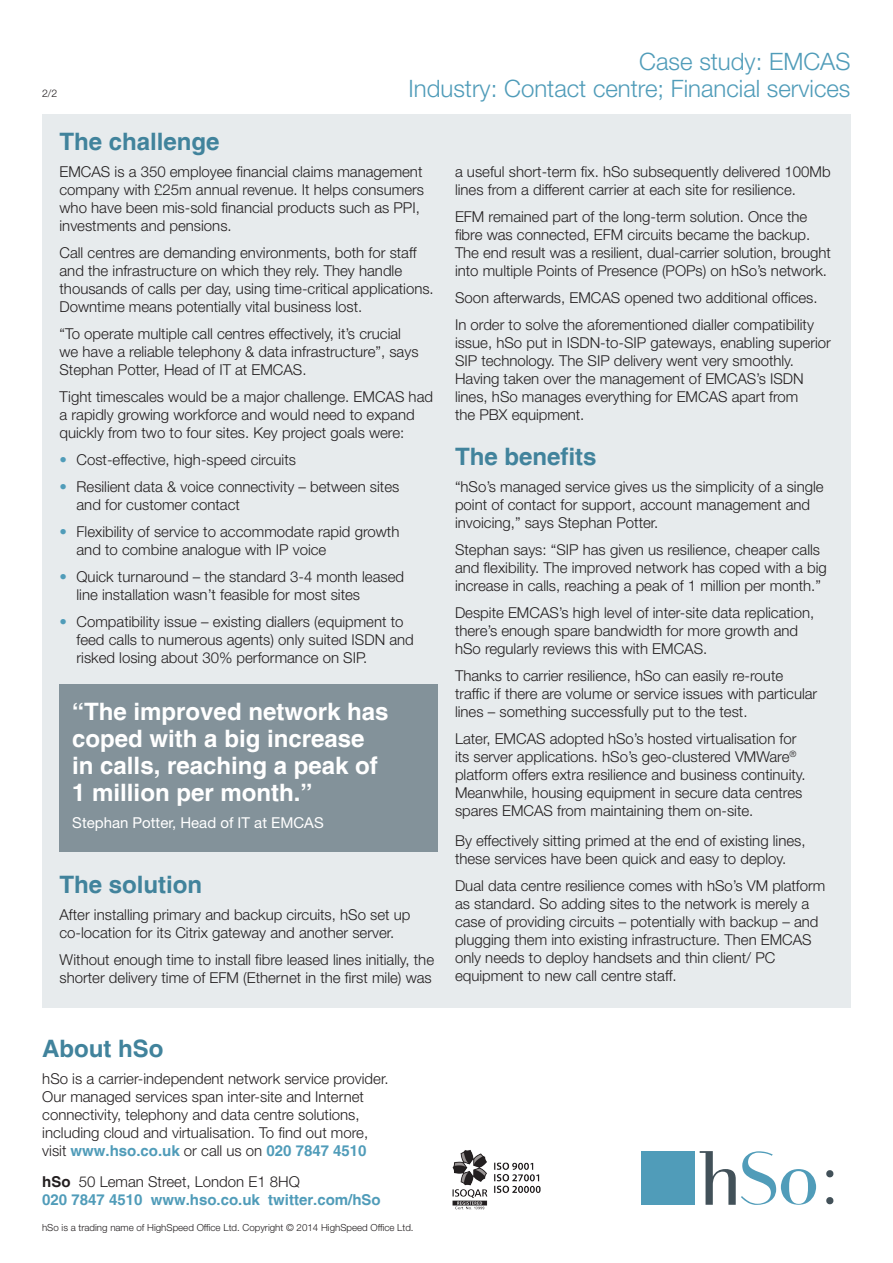
<style>
.page{position:relative;width:893px;height:1263px;background:#fff}
.page>*{position:absolute;margin:0;border:0;box-sizing:border-box;transform-origin:0 0}
.t1{font:700 24px/27px "Helvetica";color:#fff}
.Top_header{font:300 24px "Helvetica Neue LT Std";color:#509cb9}
.Heading{font:700 24px "Helvetica";color:#41839c}
.Text{font:300 15px/18px "Helvetica Neue LT Std";color:#231f20}
.Bullet_text_back{font:300 15px/18px "Helvetica Neue LT Std";color:#231f20}
.Text-2{font:700 15px/18px "Helvetica";color:#509cb9}
.t2{font:15px "Helvetica Neue LT Std";color:#fff}
.t3{font:300 10.5px "Helvetica Neue LT Std";color:#231f20}
.t4{font:300 9.75px "Helvetica Neue LT Std";color:#231f20}
.s1{color:#509cb9}
.s2{font-family:"Helvetica";font-weight:700;color:#509cb9}
.s3{color:#231f20}
.s4{font-family:"Helvetica Neue LT Std";font-weight:300;color:#231f20}
</style>
<div class="page">
<div style="left:42px;top:115px;width:808px;height:892px;background:#e7ebed"></div>
<div style="left:60px;top:684px;width:378px;height:167px;background:#83929a"></div>
<div style="left:641px;top:1151px;width:53px;height:54px;background:#509cb9"></div>
<svg style="left:700px;top:1151px;width:133px;height:54px"></svg>
<img style="left:452px;top:1150px;width:89px;height:59px">
<p class="t3" style="left:42px;top:86px;width:17px">2/2</p>
<p class="Top_header" style="left:639px;top:46px;width:213px">Case study: EMCAS</p>
<p class="Top_header" style="left:409px;top:73px;width:443px">Industry: Contact centre; Financial services</p>
<p class="Heading" style="left:60px;top:127px;width:162px">The challenge</p>
<p class="Text" style="left:60px;top:162px;width:366px">EMCAS is a 350 employee financial claims management company with £25m annual revenue. It helps consumers who have been mis-sold financial products such as PPI, investments and pensions.</p>
<p class="Text" style="left:60px;top:243px;width:376px">Call centres are demanding environments, both for staff and the infrastructure on which they rely. They handle thousands of calls per day, using time-critical applications.<br>Downtime means potentially vital business lost.</p>
<p class="Text" style="left:60px;top:324px;width:360px">“To operate multiple call centres effectively, it’s crucial we have a reliable telephony &amp; data infrastructure”, says<br>Stephan Potter, Head of IT at EMCAS.</p>
<p class="Text" style="left:60px;top:387px;width:375px">Tight timescales would be a major challenge. EMCAS had a rapidly growing workforce and would need to expand quickly from two to four sites. Key project goals were:</p>
<p class="Bullet_text_back" style="left:60px;top:450px;width:238px"><span class="s1">•</span> Cost-effective, high-speed circuits</p>
<p class="Bullet_text_back" style="left:77px;top:477px;width:324px;text-indent:-17px"><span class="s1">•</span> Resilient data &amp; voice connectivity – between sites and for customer contact</p>
<p class="Bullet_text_back" style="left:77px;top:522px;width:324px;text-indent:-17px"><span class="s1">•</span> Flexibility of service to accommodate rapid growth and to combine analogue with IP voice</p>
<p class="Bullet_text_back" style="left:77px;top:567px;width:329px;text-indent:-17px"><span class="s1">•</span> Quick turnaround – the standard 3-4 month leased line installation wasn’t feasible for most sites</p>
<p class="Bullet_text_back" style="left:77px;top:612px;width:339px;text-indent:-17px"><span class="s1">•</span> Compatibility issue – existing diallers (equipment to feed calls to numerous agents) only suited ISDN and risked losing about 30% performance on SIP.</p>
<p class="t1" style="left:72px;top:699px;width:318px">“The improved network has coped with a big increase in calls, reaching a peak of<br>1 million per month.”</p>
<p class="t2" style="left:72px;top:813px;width:253px">Stephan Potter, Head of IT at EMCAS</p>
<p class="Heading" style="left:60px;top:869px;width:144px">The solution</p>
<p class="Text" style="left:60px;top:905px;width:352px">After installing primary and backup circuits, hSo set up co-location for its Citrix gateway and another server.</p>
<p class="Text" style="left:60px;top:950px;width:376px">Without enough time to install fibre leased lines initially, the shorter delivery time of EFM (Ethernet in the first mile) was</p>
<p class="Heading" style="left:42px;top:1034px;width:123px">About hSo</p>
<p class="Text" style="left:42px;top:1069px;width:348px">hSo is a carrier-independent network service provider.<br>Our managed services span inter-site and Internet connectivity, telephony and data centre solutions, including cloud and virtualisation. To find out more, visit <span class="s2">www.hso.co.uk</span> or call us on <span class="s2">020 7847 4510</span></p>
<p class="Text-2" style="left:42px;top:1173px;width:340px"><span class="s3">hSo</span> <span class="s4">50 Leman Street, London E1 8HQ<br></span>020 7847 4510 www.hso.co.uk twitter.com/hSo</p>
<p class="t4" style="left:42px;top:1221px;width:373px">hSo is a trading name of HighSpeed Office Ltd. Copyright © 2014 HighSpeed Office Ltd.</p>
<p class="Text" style="left:455px;top:162px;width:377px">a useful short-term fix. hSo subsequently delivered 100Mb lines from a different carrier at each site for resilience.</p>
<p class="Text" style="left:455px;top:207px;width:377px">EFM remained part of the long-term solution. Once the fibre was connected, EFM circuits became the backup.<br>The end result was a resilient, dual-carrier solution, brought into multiple Points of Presence (POPs) on hSo’s network.</p>
<p class="Text" style="left:455px;top:288px;width:364px">Soon afterwards, EMCAS opened two additional offices.</p>
<p class="Text" style="left:455px;top:315px;width:377px">In order to solve the aforementioned dialler compatibility issue, hSo put in ISDN-to-SIP gateways, enabling superior SIP technology. The SIP delivery went very smoothly.<br>Having taken over the management of EMCAS’s ISDN lines, hSo manages everything for EMCAS apart from<br>the PBX equipment.</p>
<p class="Heading" style="left:455px;top:442px;width:143px">The benefits</p>
<p class="Text" style="left:455px;top:477px;width:370px">“hSo’s managed service gives us the simplicity of a single point of contact for support, account management and invoicing,” says Stephan Potter.</p>
<p class="Text" style="left:455px;top:540px;width:373px">Stephan says: “SIP has given us resilience, cheaper calls and flexibility. The improved network has coped with a big increase in calls, reaching a peak of 1 million per month.”</p>
<p class="Text" style="left:455px;top:603px;width:361px">Despite EMCAS’s high level of inter-site data replication, there’s enough spare bandwidth for more growth and hSo regularly reviews this with EMCAS.</p>
<p class="Text" style="left:455px;top:666px;width:364px">Thanks to carrier resilience, hSo can easily re-route traffic if there are volume or service issues with particular lines – something successfully put to the test.</p>
<p class="Text" style="left:455px;top:729px;width:352px">Later, EMCAS adopted hSo’s hosted virtualisation for its server applications. hSo’s geo-clustered VMWare<sup>® </sup>platform offers extra resilience and business continuity.<br>Meanwhile, housing equipment in secure data centres spares EMCAS from maintaining them on-site.</p>
<p class="Text" style="left:455px;top:831px;width:352px">By effectively sitting primed at the end of existing lines, these services have been quick and easy to deploy.</p>
<p class="Text" style="left:455px;top:876px;width:372px">Dual data centre resilience comes with hSo’s VM platform as standard. So adding sites to the network is merely a case of providing circuits – potentially with backup – and plugging them into existing infrastructure. Then EMCAS only needs to deploy handsets and thin client/ PC equipment to new call centre staff.</p>
</div>
